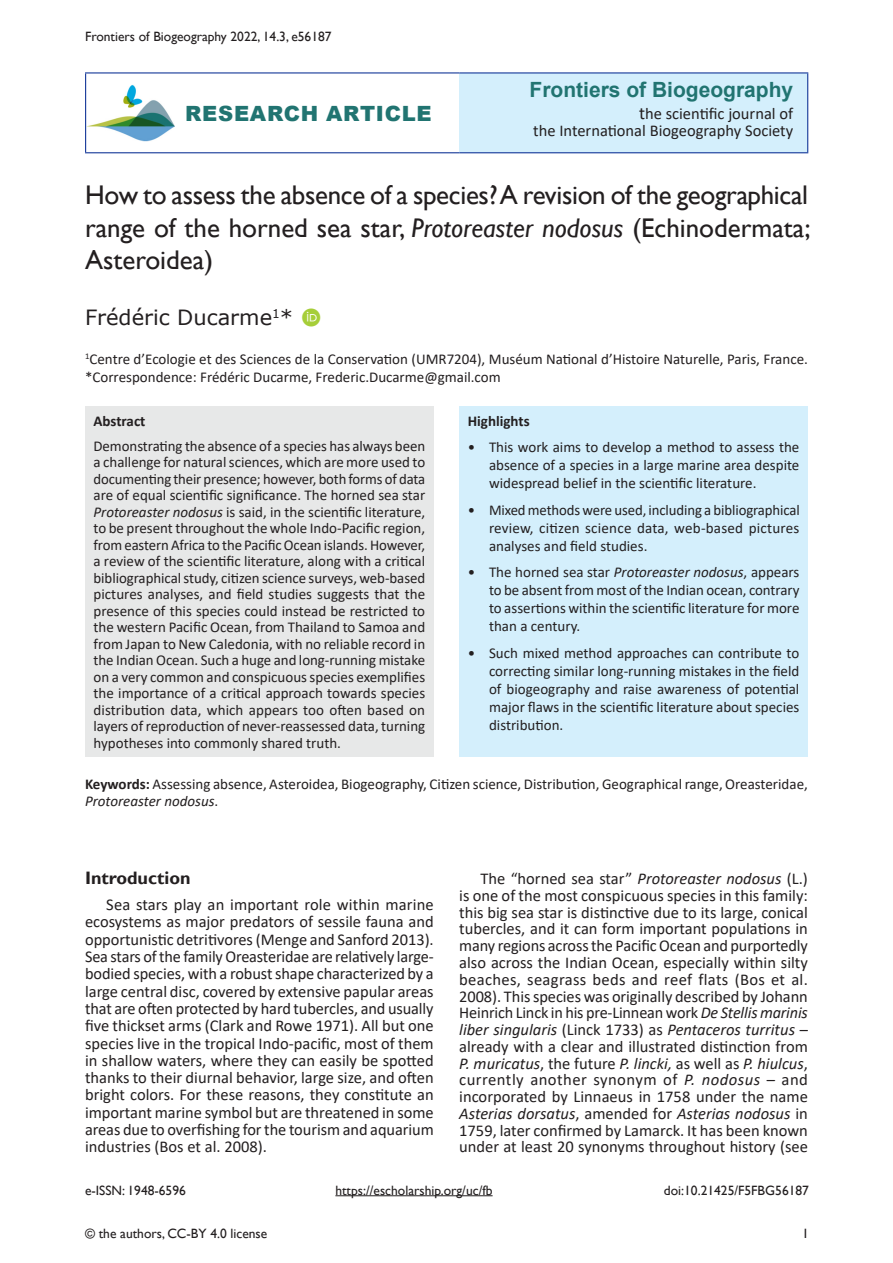
<style>
.page{position:relative;width:893px;height:1263px;background:#fff}
.page>*{position:absolute;margin:0;border:0;box-sizing:border-box;transform-origin:0 0}
.ArticleTitle{font:27px/32.4px "Gill Sans";color:#231f20;text-align:justify}
.t1{font:700 21px "Arial";color:#217471}
.Authors{font:21px "Verdana";color:#231f20}
.t2{font:900 21px "Arial";letter-spacing:.035em;color:#217471}
.Heading1{font:700 18px "Gill Sans";color:#231f20}
.Paragraph{font:16.5px/16.8px "Calibri";color:#231f20;text-align:justify}
.Abstract{font:15px/16.5px "Calibri";color:#231f20;text-align:justify}
.Highlights{font:15px/18px "Calibri";color:#231f20;text-align:justify}
.Affiliations{font:15px/18px "Calibri";color:#231f20}
.KeywordsTitle{font:15px/16.5px "Calibri";color:#231f20}
.HighlightsHead{font:700 15px "Calibri";color:#231f20}
.AbstractTitle{font:700 15px "Calibri";color:#231f20}
.t3{font:13.5px "Gill Sans";color:#231f20}
.s1{font-size:18px}
.s2{font-style:italic}
.s3{font-weight:700}
</style>
<div class="page">
<img style="left:86px;top:84px;width:88px;height:58px">
<div style="left:459px;top:73px;width:349px;height:80px;background:#d4effc"></div>
<hr style="left:85px;top:72px;width:374px;height:2px;background:#163999">
<hr style="left:85px;top:74px;width:1px;height:78px;background:#163999">
<hr style="left:459px;top:72px;width:349px;height:2px;background:#163999">
<hr style="left:807px;top:74px;width:1px;height:78px;background:#163999">
<hr style="left:85px;top:152px;width:374px;height:1px;background:#163999">
<hr style="left:459px;top:152px;width:349px;height:1px;background:#163999">
<hr style="left:335px;top:1195px;width:158px;height:1px;background:#231f20">
<div style="left:459px;top:406px;width:349px;height:350px;background:#d4effc"></div>
<div style="left:85px;top:406px;width:349px;height:350px;background:#e7e8e8"></div>
<p class="t3" style="left:85px;top:28px;width:248px">Frontiers of Biogeography 2022, 14.3, e56187</p>
<p class="t2" style="left:185px;top:98px;width:248px">RESEARCH ARTICLE</p>
<p class="t1" style="left:530px;top:75px;width:265px">Frontiers of Biogeography</p>
<p class="Paragraph" style="left:533px;top:105px;width:262px;text-align:right"><span class="s1">t</span>he scientific journal of<br>the International Biogeography Society</p>
<p class="ArticleTitle" style="left:85px;top:179px;width:727px">How to assess the absence of a species? A revision of the geographical range of the horned sea star, <span class="s2">Protoreaster nodosus</span> (Echinodermata; Asteroidea)</p>
<p class="Authors" style="left:85px;top:302px;width:210px">Frédéric Ducarme<sup>1</sup>*</p>
<p class="Affiliations" style="left:85px;top:349px;width:724px"><sup>1</sup>Centre d’Ecologie et des Sciences de la Conservation (UMR7204), Muséum National d’Histoire Naturelle, Paris, France. *Correspondence: Frédéric Ducarme, Frederic.Ducarme@gmail.com</p>
<p class="HighlightsHead" style="left:468px;top:410px;width:63px">Highlights</p>
<p class="Highlights" style="left:489px;top:438px;width:312px;text-indent:-21px">• This work aims to develop a method to assess the absence of a species in a large marine area despite widespread belief in the scientific literature.</p>
<p class="Highlights" style="left:489px;top:500px;width:312px;text-indent:-21px">• Mixed methods were used, including a bibliographical review, citizen science data, web-based pictures analyses and field studies.</p>
<p class="Highlights" style="left:489px;top:563px;width:312px;text-indent:-21px">• The horned sea star <span class="s2">Protoreaster nodosus</span>, appears to be absent from most of the Indian ocean, contrary to assertions within the scientific literature for more than a century.</p>
<p class="Highlights" style="left:489px;top:643px;width:312px;text-indent:-21px">• Such mixed method approaches can contribute to correcting similar long-running mistakes in the field of biogeography and raise awareness of potential major flaws in the scientific literature about species distribution.</p>
<p class="AbstractTitle" style="left:94px;top:410px;width:53px">Abstract</p>
<p class="Abstract" style="left:94px;top:437px;width:333px">Demonstrating the absence of a species has always been a challenge for natural sciences, which are more used to documenting their presence; however, both forms of data are of equal scientific significance. The horned sea star <span class="s2">Protoreaster nodosus</span> is said, in the scientific literature, to be present throughout the whole Indo-Pacific region, from eastern Africa to the Pacific Ocean islands. However, a review of the scientific literature, along with a critical bibliographical study, citizen science surveys, web-based pictures analyses, and field studies suggests that the presence of this species could instead be restricted to the western Pacific Ocean, from Thailand to Samoa and from Japan to New Caledonia, with no reliable record in the Indian Ocean. Such a huge and long-running mistake on a very common and conspicuous species exemplifies the importance of a critical approach towards species distribution data, which appears too often based on layers of reproduction of never-reassessed data, turning hypotheses into commonly shared truth.</p>
<p class="KeywordsTitle" style="left:85px;top:776px;width:724px"><span class="s3">Keywords:</span> Assessing absence, Asteroidea, Biogeography, Citizen science, Distribution, Geographical range, Oreasteridae,<br><span class="s2">Protoreaster nodosus</span>.</p>
<p class="Heading1" style="left:85px;top:867px;width:107px">Introduction</p>
<p class="Paragraph" style="left:85px;top:895px;width:350px;line-height:17.2px;text-indent:21px">Sea stars play an important role within marine ecosystems as major predators of sessile fauna and opportunistic detritivores (Menge and Sanford 2013).<br>Sea stars of the family Oreasteridae are relatively large&shy;bodied species, with a robust shape characterized by a large central disc, covered by extensive papular areas that are often protected by hard tubercles, and usually five thickset arms (Clark and Rowe 1971). All but one species live in the tropical Indo-pacific, most of them in shallow waters, where they can easily be spotted thanks to their diurnal behavior, large size, and often bright colors. For these reasons, they constitute an important marine symbol but are threatened in some areas due to overfishing for the tourism and aquarium industries (Bos et al. 2008).</p>
<p class="Paragraph" style="left:459px;top:870px;width:350px;text-indent:21px">The “horned sea star” <span class="s2">Protoreaster nodosus</span> (L.) is one of the most conspicuous species in this family: this big sea star is distinctive due to its large, conical tubercles, and it can form important populations in many regions across the Pacific Ocean and purportedly also across the Indian Ocean, especially within silty beaches, seagrass beds and reef flats (Bos et al.<br>2008). This species was originally described by Johann Heinrich Linck in his pre-Linnean work <span class="s2">De Stellis marinis liber singularis</span> (Linck 1733) as <span class="s2">Pentaceros turritus</span> – already with a clear and illustrated distinction from <span class="s2">P. muricatus</span>, the future <span class="s2">P. lincki,</span> as well as <span class="s2">P. hiulcus</span>, currently another synonym of <span class="s2">P. nodosus</span> – and incorporated by Linnaeus in 1758 under the name <span class="s2">Asterias dorsatus</span>, amended for <span class="s2">Asterias nodosus</span> in 1759, later confirmed by Lamarck. It has been known under at least 20 synonyms throughout history (see</p>
<p class="t3" style="left:85px;top:1182px;width:102px">e-ISSN: 1948-6596</p>
<p class="t3" style="left:335px;top:1182px;width:159px">https://escholarship.org/uc/fb</p>
<p class="t3" style="left:664px;top:1182px;width:147px">doi:10.21425/F5FBG56187</p>
<p class="t3" style="left:85px;top:1225px;width:184px">© the authors, CC-BY 4.0 license</p>
<p class="t3" style="left:802px;top:1226px;width:8px">1</p>
</div>
